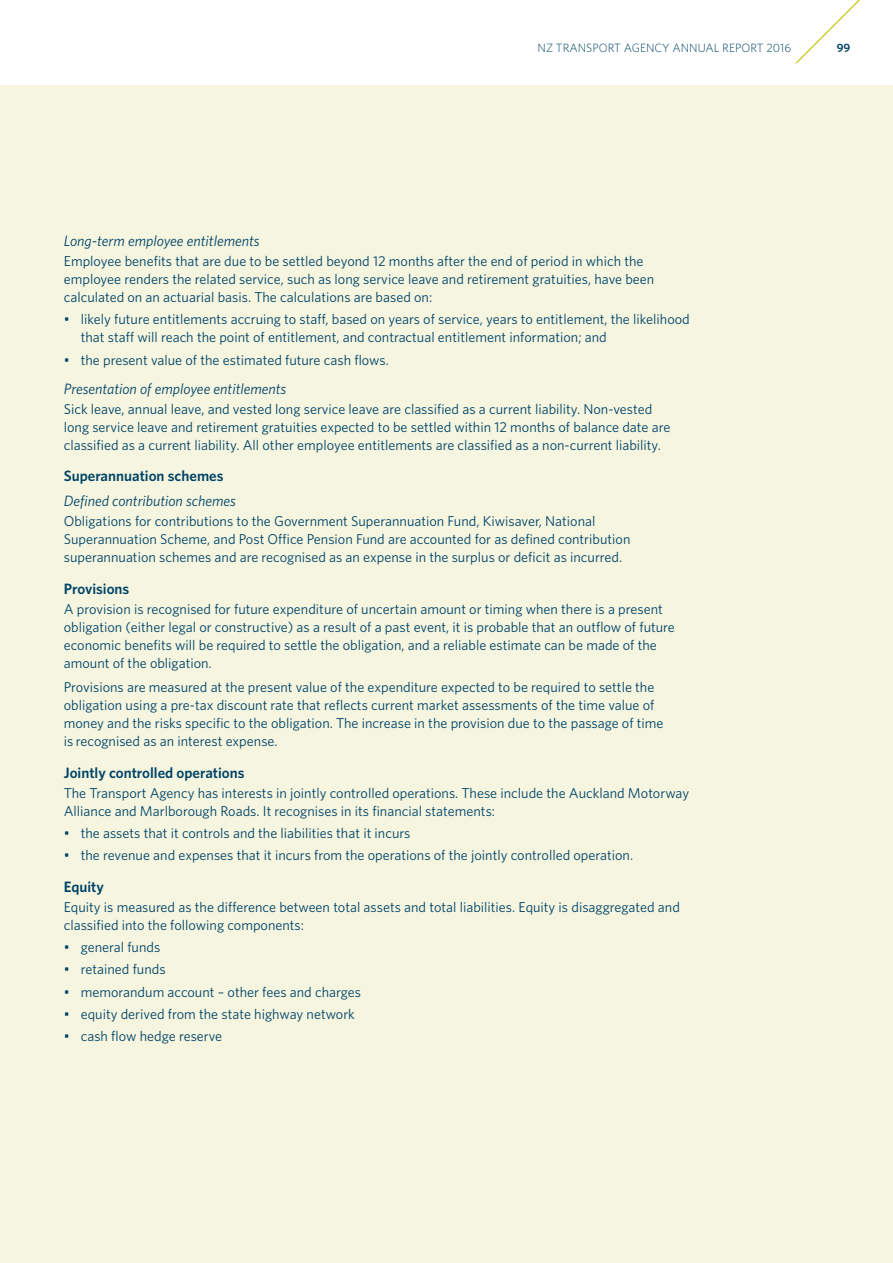
<style>
.page{position:relative;width:893px;height:1263px;background:#fff}
.page>*{position:absolute;margin:0;border:0;box-sizing:border-box;transform-origin:0 0}
.t1{font:italic 15px "Whitney";color:#004366}
.t2{font:600 15px "Whitney";color:#004366}
.t3{font:14.25px/18px "Whitney";color:#004366}
.t4{font:300 12px "Whitney";color:#004366}
.t5{font:600 12px "Whitney";color:#004366}
</style>
<div class="page">
<div style="left:0;top:85px;width:893px;height:1178px;background:#f5f5e0"></div>
<svg style="left:795px;top:0;width:65px;height:64px"></svg>
<p class="t4" style="left:537px;top:40px;width:255px">NZ TRANSPORT AGENCY ANNUAL REPORT 2016</p>
<p class="t5" style="left:837px;top:40px;width:15px">99</p>
<p class="t1" style="left:64px;top:231px;width:197px">Long-term employee entitlements</p>
<p class="t3" style="left:64px;top:252px;width:592px">Employee benefits that are due to be settled beyond 12 months after the end of period in which the employee renders the related service, such as long service leave and retirement gratuities, have been calculated on an actuarial basis. The calculations are based on:</p>
<p class="t3" style="left:81px;top:310px;width:610px;text-indent:-17px">• likely future entitlements accruing to staff, based on years of service, years to entitlement, the likelihood that staff will reach the point of entitlement, and contractual entitlement information; and</p>
<p class="t3" style="left:64px;top:350px;width:327px">• the present value of the estimated future cash flows.</p>
<p class="t1" style="left:64px;top:379px;width:224px">Presentation of employee entitlements</p>
<p class="t3" style="left:64px;top:400px;width:608px">Sick leave, annual leave, and vested long service leave are classified as a current liability. Non-vested long service leave and retirement gratuities expected to be settled within 12 months of balance date are classified as a current liability. All other employee entitlements are classified as a non-current liability.</p>
<p class="t2" style="left:64px;top:466px;width:161px">Superannuation schemes</p>
<p class="t1" style="left:64px;top:491px;width:174px">Defined contribution schemes</p>
<p class="t3" style="left:64px;top:512px;width:568px">Obligations for contributions to the Government Superannuation Fund, Kiwisaver, National<br>Superannuation Scheme, and Post Office Pension Fund are accounted for as defined contribution superannuation schemes and are recognised as an expense in the surplus or deficit as incurred.</p>
<p class="t2" style="left:64px;top:579px;width:67px">Provisions</p>
<p class="t3" style="left:64px;top:600px;width:613px">A provision is recognised for future expenditure of uncertain amount or timing when there is a present obligation (either legal or constructive) as a result of a past event, it is probable that an outflow of future economic benefits will be required to settle the obligation, and a reliable estimate can be made of the amount of the obligation.</p>
<p class="t3" style="left:64px;top:678px;width:601px">Provisions are measured at the present value of the expenditure expected to be required to settle the obligation using a pre-tax discount rate that reflects current market assessments of the time value of money and the risks specific to the obligation. The increase in the provision due to the passage of time is recognised as an interest expense.</p>
<p class="t2" style="left:64px;top:762px;width:182px">Jointly controlled operations</p>
<p class="t3" style="left:64px;top:783px;width:627px">The Transport Agency has interests in jointly controlled operations. These include the Auckland Motorway<br>Alliance and Marlborough Roads. It recognises in its financial statements:</p>
<p class="t3" style="left:64px;top:824px;width:348px">• the assets that it controls and the liabilities that it incurs</p>
<p class="t3" style="left:64px;top:846px;width:571px">• the revenue and expenses that it incurs from the operations of the jointly controlled operation.</p>
<p class="t2" style="left:64px;top:876px;width:42px">Equity</p>
<p class="t3" style="left:64px;top:897px;width:618px">Equity is measured as the difference between total assets and total liabilities. Equity is disaggregated and classified into the following components:</p>
<p class="t3" style="left:64px;top:938px;width:98px">• general funds</p>
<p class="t3" style="left:64px;top:960px;width:103px">• retained funds</p>
<p class="t3" style="left:64px;top:982px;width:299px">• memorandum account – other fees and charges</p>
<p class="t3" style="left:64px;top:1005px;width:293px">• equity derived from the state highway network</p>
<p class="t3" style="left:64px;top:1027px;width:160px">• cash flow hedge reserve</p>
</div>
